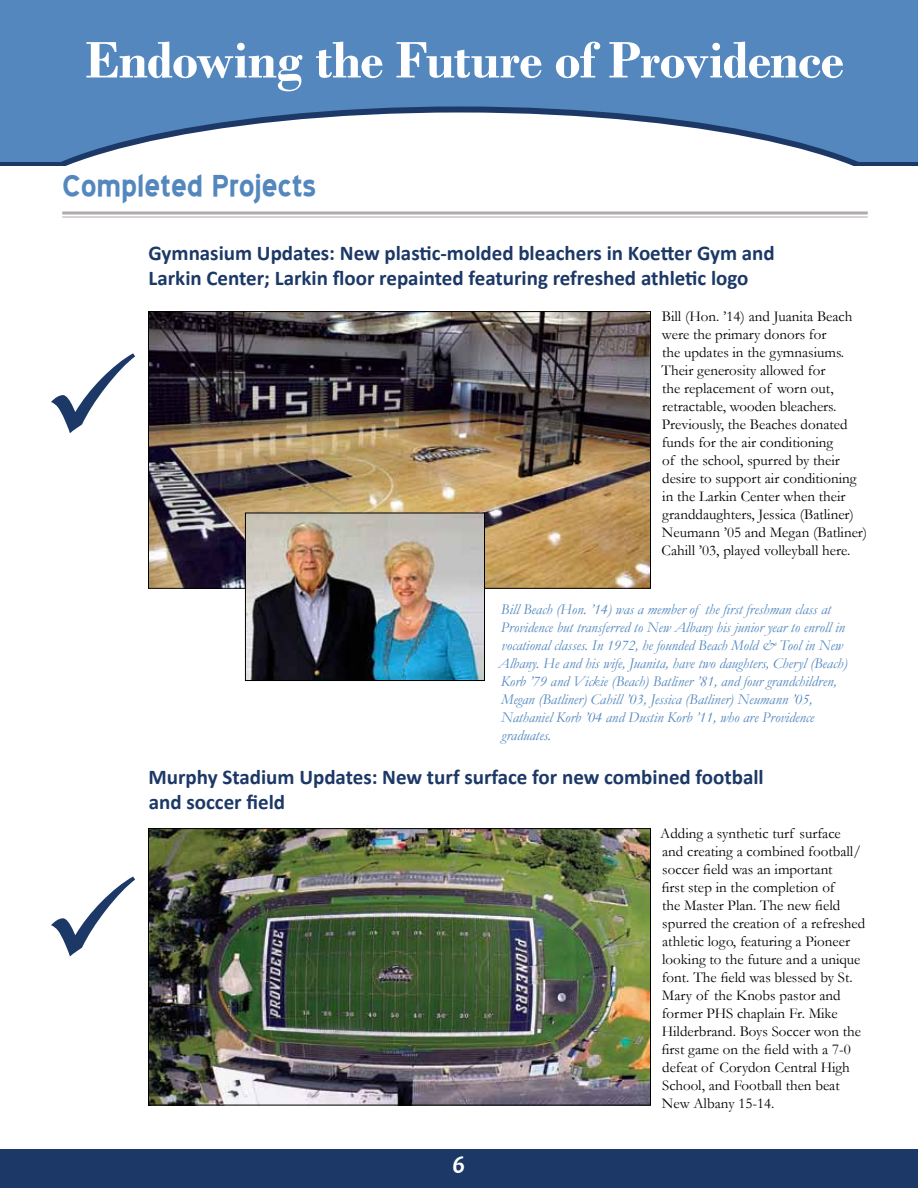
<style>
.page{position:relative;width:918px;height:1188px;background:#fff}
.page>*{position:absolute;margin:0;border:0;box-sizing:border-box;transform-origin:0 0}
.t1{font:700 54px "Bodoni";letter-spacing:-.02em;color:#fff}
.t2{font:700 37.5px "Blue Highway";letter-spacing:-.005em;color:#5387be}
.t3{font:italic 700 25.5px "Candara";color:#fff}
.t4{font:700 21px/25.2px "Calibri";color:#1c3866}
.t5{font:15px/18px "Garamond";color:#000}
.t6{font:italic 15px/18px "Garamond";color:#5387be}
</style>
<div class="page">
<div style="left:0;top:0;width:918px;height:162px;background:#5387be"></div>
<svg style="left:318px;top:106px;width:283px;height:6px;fill:#1c3866"></svg>
<svg style="left:0;top:112px;width:917px;height:54px;fill:#fff"></svg>
<div style="left:0;top:1149px;width:918px;height:39px;background:#1c3866"></div>
<hr style="left:62px;top:216px;width:806px;height:2px;background:#afabab">
<hr style="left:62px;top:212px;width:806px;height:2px;background:#afabab">
<img style="left:150px;top:830px;width:499px;height:273px">
<div style="left:148px;top:828px;width:503px;height:277px;border:1px solid #000"></div>
<img style="left:150px;top:313px;width:499px;height:273px">
<img style="left:247px;top:515px;width:236px;height:164px">
<div style="left:245px;top:513px;width:240px;height:168px;border:1px solid #000"></div>
<h1 class="t1" style="left:85px;top:28px;width:760px">Endowing the Future of Providence</h1>
<h2 class="t2" style="left:62px;top:169px;width:256px">Completed Projects</h2>
<h3 class="t4" style="left:149px;top:241px;width:628px">Gymnasium Updates: New plastic-molded bleachers in Koetter Gym and<br>Larkin Center; Larkin floor repainted featuring refreshed athletic logo</h3>
<p class="t5" style="left:662px;top:307px;width:207px">Bill (Hon. ’14) and Juanita Beach were the primary donors for<br>the updates in the gymnasiums.<br>Their generosity allowed for<br>the replacement of worn out, retractable, wooden bleachers.<br>Previously, the Beaches donated funds for the air conditioning<br>of the school, spurred by their desire to support air conditioning in the Larkin Center when their granddaughters, Jessica (Batliner)<br>Neumann ’05 and Megan (Batliner)<br>Cahill ’03, played volleyball here.</p>
<p class="t6" style="left:498px;top:599px;width:351px">Bill Beach (Hon. ’14) was a member of the first freshman class at Providence but transferred to New Albany his junior year to enroll in vocational classes. In 1972, he founded Beach Mold &amp; Tool in New Albany. He and his wife, Juanita, have two daughters, Cheryl (Beach)<br>Korb ’79 and Vickie (Beach) Batliner ’81, and four grandchildren, Megan (Batliner) Cahill ’03, Jessica (Batliner) Neumann ’05, Nathaniel Korb ’04 and Dustin Korb ’11, who are Providence graduates.</p>
<h3 class="t4" style="left:149px;top:764px;width:617px">Murphy Stadium Updates: New turf surface for new combined football and soccer field</h3>
<h3 class="t3" style="left:452px;top:1149px;width:15px">6</h3>
<p class="t5" style="left:660px;top:824px;width:207px">Adding a synthetic turf surface and creating a combined football/ soccer field was an important<br>first step in the completion of<br>the Master Plan. The new field spurred the creation of a refreshed athletic logo, featuring a Pioneer looking to the future and a unique font. The field was blessed by St.<br>Mary of the Knobs pastor and former PHS chaplain Fr. Mike<br>Hilderbrand. Boys Soccer won the first game on the field with a 7-0 defeat of Corydon Central High<br>School, and Football then beat<br>New Albany 15-14.</p>
</div>
